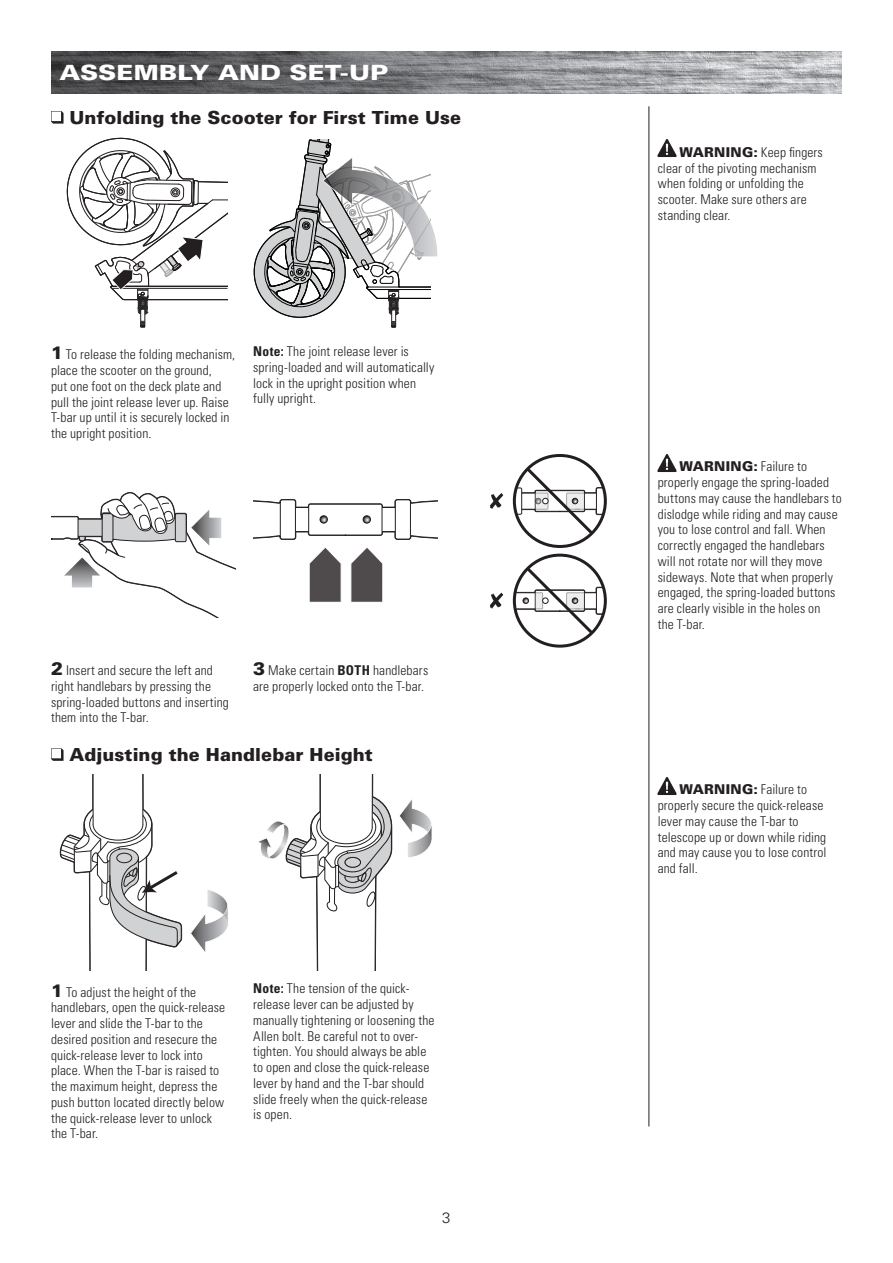
<style>
.page{position:relative;width:893px;height:1263px;background:#fff}
.page>*{position:absolute;margin:0;border:0;box-sizing:border-box;transform-origin:0 0}
.CONTENT_-_MAIN_HEAD{font:900 21px "Univers LT Std";letter-spacing:.005em;color:#fff;scale:1.2 1}
.CONTENT_-_CHECK_BOX{font:900 18px "Univers LT Std";color:#231f20}
.MASTER_PAGE_-_PAGE_N{font:300 15px "Univers LT Std";color:#231f20}
.CONTENT_-_STANDARD{font:300 condensed 13.5px/15.8px "Univers LT Std";letter-spacing:.01em;color:#231f20}
.s1{font-weight:900;font-stretch:normal;font-size:18px}
.s2{font-weight:700}
.s3{font-weight:900;font-stretch:normal}
</style>
<div class="page">
<svg style="left:66px;top:137px;width:161px;height:191px"></svg>
<svg style="left:59px;top:774px;width:169px;height:197px"></svg>
<svg style="left:51px;top:492px;width:184px;height:125px"></svg>
<svg style="left:253px;top:140px;width:184px;height:188px"></svg>
<svg style="left:258px;top:774px;width:174px;height:197px"></svg>
<svg style="left:253px;top:499px;width:184px;height:103px"></svg>
<div style="left:363px;top:515px;width:8px;height:9px;border:1px solid #231f20;border-radius:50%"></div>
<svg style="left:514px;top:455px;width:91px;height:91px"></svg>
<div style="left:513px;top:454px;width:94px;height:94px;border:3px solid #231f20;border-radius:50%"></div>
<svg style="left:514px;top:465px;width:91px;height:72px"></svg>
<svg style="left:490px;top:493px;width:13px;height:16px"></svg>
<svg style="left:514px;top:555px;width:91px;height:91px"></svg>
<div style="left:513px;top:554px;width:94px;height:94px;border:3px solid #231f20;border-radius:50%"></div>
<svg style="left:514px;top:564px;width:91px;height:73px"></svg>
<svg style="left:490px;top:593px;width:13px;height:15px"></svg>
<img style="left:51px;top:51px;width:791px;height:43px">
<hr style="left:649px;top:106px;width:1px;height:1020px;background:#231f20">
<img style="left:658px;top:454px;width:19px;height:18px">
<img style="left:658px;top:777px;width:19px;height:18px">
<img style="left:658px;top:139px;width:19px;height:18px">
<svg style="left:51px;top:111px;width:13px;height:13px"></svg>
<svg style="left:51px;top:748px;width:13px;height:13px"></svg>
<p class="CONTENT_-_MAIN_HEAD" style="left:60px;top:59px;width:275px">ASSEMBLY AND SET-UP</p>
<p class="CONTENT_-_CHECK_BOX" style="left:70px;top:106px;width:393px">Unfolding the Scooter for First Time Use</p>
<p class="CONTENT_-_STANDARD" style="left:51px;top:347px;width:186px"><span class="s1">1</span> To release the folding mechanism, place the scooter on the ground,<br>put one foot on the deck plate and pull the joint release lever up. Raise<br>T-bar up until it is securely locked in the upright position.</p>
<p class="CONTENT_-_STANDARD" style="left:253px;top:343px;width:183px"><span class="s2">Note:</span> The joint release lever is spring-loaded and will automatically lock in the upright position when fully upright.</p>
<p class="CONTENT_-_STANDARD" style="left:51px;top:662px;width:179px"><span class="s1">2</span> Insert and secure the left and right handlebars by pressing the spring-loaded buttons and inserting them into the T-bar.</p>
<p class="CONTENT_-_STANDARD" style="left:253px;top:662px;width:177px"><span class="s1">3</span> Make certain <span class="s2">BOTH</span> handlebars are properly locked onto the T-bar.</p>
<p class="CONTENT_-_CHECK_BOX" style="left:70px;top:743px;width:305px">Adjusting the Handlebar Height</p>
<p class="CONTENT_-_STANDARD" style="left:51px;top:984px;width:176px"><span class="s1">1</span> To adjust the height of the handlebars, open the quick-release lever and slide the T-bar to the desired position and resecure the quick-release lever to lock into place. When the T-bar is raised to the maximum height, depress the push button located directly below the quick-release lever to unlock the T-bar.</p>
<p class="CONTENT_-_STANDARD" style="left:253px;top:981px;width:183px"><span class="s2">Note:</span> The tension of the quick&shy;release lever can be adjusted by manually tightening or loosening the<br>Allen bolt. Be careful not to over&shy;tighten. You should always be able to open and close the quick-release lever by hand and the T-bar should slide freely when the quick-release is open.</p>
<p class="MASTER_PAGE_-_PAGE_N" style="left:442px;top:1208px;width:10px">3</p>
<p class="CONTENT_-_STANDARD" style="left:658px;top:144px;width:167px;text-indent:22px"><span class="s3">WARNING:</span> Keep fingers clear of the pivoting mechanism when folding or unfolding the scooter. Make sure others are standing clear.</p>
<p class="CONTENT_-_STANDARD" style="left:658px;top:459px;width:186px;text-indent:22px"><span class="s3">WARNING:</span> Failure to properly engage the spring-loaded buttons may cause the handlebars to dislodge while riding and may cause you to lose control and fall. When correctly engaged the handlebars will not rotate nor will they move sideways. Note that when properly engaged, the spring-loaded buttons are clearly visible in the holes on<br>the T-bar.</p>
<p class="CONTENT_-_STANDARD" style="left:658px;top:782px;width:170px;text-indent:22px"><span class="s3">WARNING:</span> Failure to properly secure the quick-release lever may cause the T-bar to telescope up or down while riding and may cause you to lose control and fall.</p>
</div>
